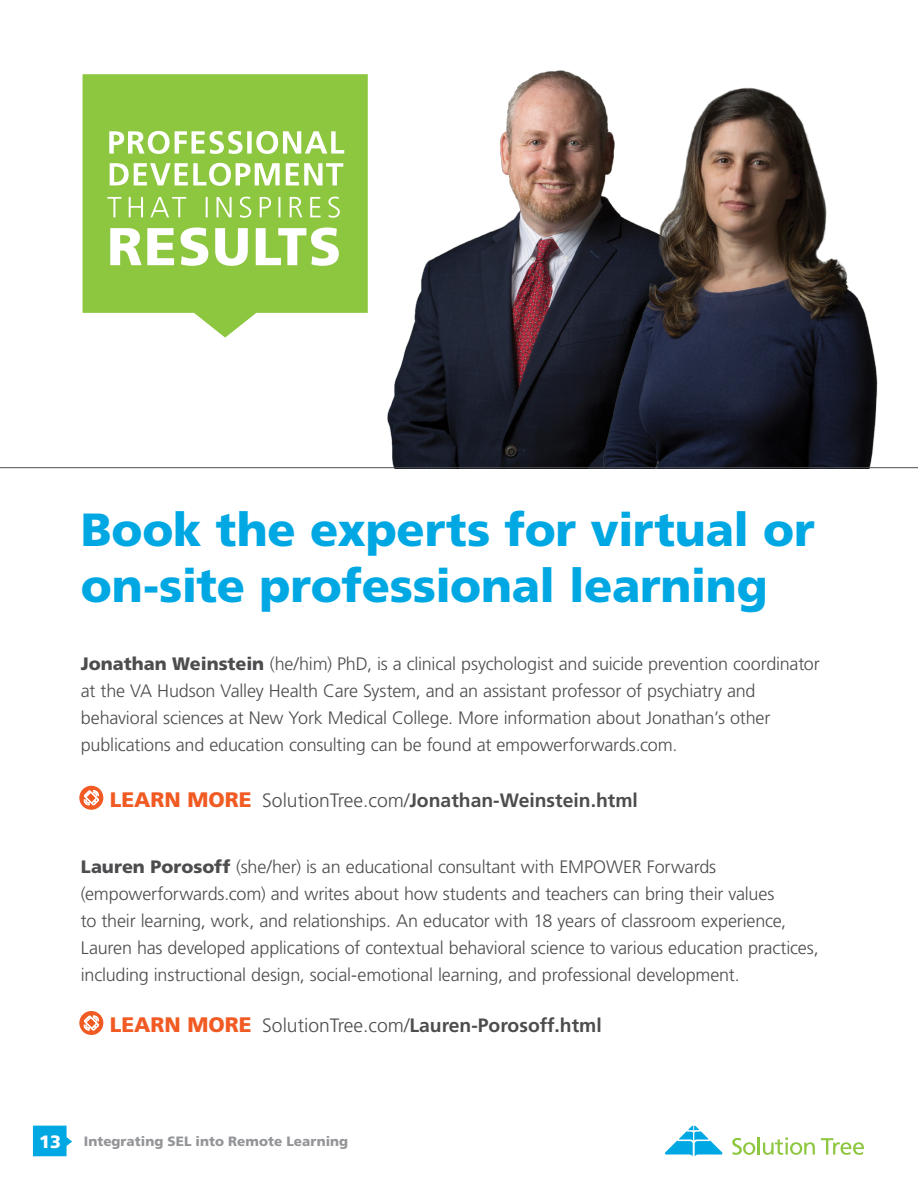
<style>
.page{position:relative;width:918px;height:1188px;background:#fff}
.page>*{position:absolute;margin:0;border:0;box-sizing:border-box;transform-origin:0 0}
.t1{font:900 46.5px/55.8px "Frutiger LT Std";letter-spacing:-.005em;color:#00a8e3}
.t2{font:700 19.35px "Frutiger LT Std";color:#4d4d4f}
.t3{font:300 18px/27px "Frutiger LT Std";letter-spacing:-.01em;color:#4d4d4f}
.t4{font:900 17.85px "Frutiger LT Std";color:#fff}
.t5{font:900 13.5px "Frutiger LT Std";color:#939598}
.s1{font-weight:900}
.s2{font-weight:900;font-size:21px;color:#f15a22}
.s3{font-weight:300}
</style>
<div class="page">
<svg style="left:33px;top:1126px;width:39px;height:30px"></svg>
<svg style="left:665px;top:1126px;width:58px;height:31px"></svg>
<svg style="left:732px;top:1137px;width:83px;height:18px"></svg>
<svg style="left:821px;top:1138px;width:43px;height:17px"></svg>
<img style="left:387px;top:72px;width:157px;height:395px">
<img style="left:544px;top:70px;width:334px;height:397px">
<hr style="left:0;top:467px;width:918px;height:1px;background:#4d4d4f">
<svg style="left:83px;top:74px;width:285px;height:264px;background:#9bcd57"></svg>
<svg style="left:110px;top:227px;width:229px;height:39px"></svg>
<svg style="left:107px;top:197px;width:233px;height:21px;background:#a2d063"></svg>
<svg style="left:110px;top:163px;width:233px;height:23px"></svg>
<svg style="left:109px;top:131px;width:235px;height:23px"></svg>
<svg style="left:79px;top:1011px;width:24px;height:24px"></svg>
<svg style="left:84px;top:1016px;width:15px;height:14px"></svg>
<div style="left:79px;top:786px;width:24px;height:24px;background:#f15a22;border-radius:50%"></div>
<svg style="left:84px;top:790px;width:15px;height:15px"></svg>
<h1 class="t1" style="left:81px;top:502px;width:735px">Book the experts for virtual or on-site professional learning</h1>
<p class="t3" style="left:81px;top:651px;width:741px"><span class="s1">Jonathan Weinstein</span> (he/him) PhD, is a clinical psychologist and suicide prevention coordinator at the VA Hudson Valley Health Care System, and an assistant professor of psychiatry and behavioral sciences at New York Medical College. More information about Jonathan’s other publications and education consulting can be found at empowerforwards.com.</p>
<p class="t2" style="left:110px;top:789px;width:530px"><span class="s2">LEARN MORE</span> <span class="s3">SolutionTree.com/</span>Jonathan-Weinstein.html</p>
<p class="t3" style="left:81px;top:854px;width:739px"><span class="s1">Lauren Porosoff</span> (she/her) is an educational consultant with EMPOWER Forwards (empowerforwards.com) and writes about how students and teachers can bring their values<br>to their learning, work, and relationships. An educator with 18 years of classroom experience, Lauren has developed applications of contextual behavioral science to various education practices, including instructional design, social-emotional learning, and professional development.</p>
<p class="t2" style="left:110px;top:1014px;width:494px"><span class="s2">LEARN MORE</span> <span class="s3">SolutionTree.com/</span>Lauren-Porosoff.html</p>
<p class="t4" style="left:39px;top:1131px;width:23px">13</p>
<p class="t5" style="left:84px;top:1133px;width:266px">Integrating SEL into Remote Learning</p>
</div>
